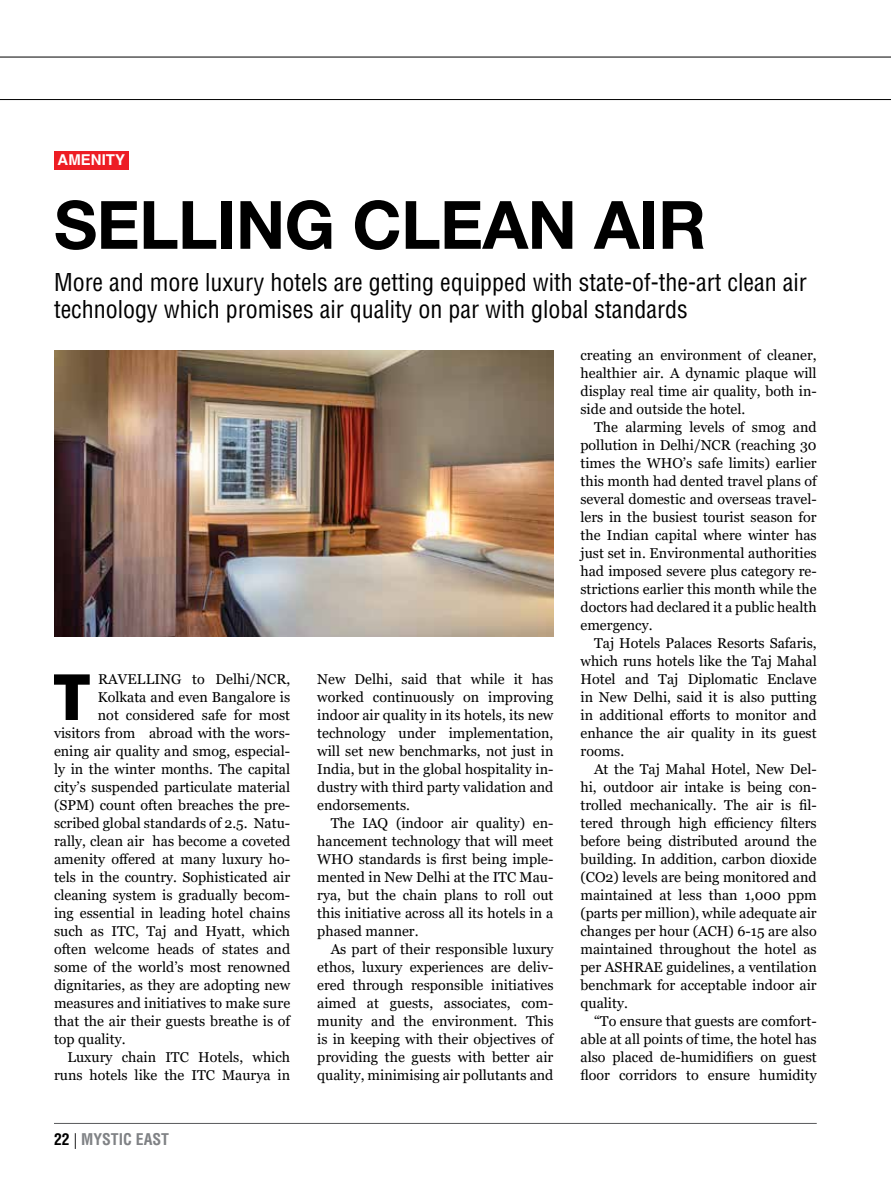
<style>
.page{position:relative;width:891px;height:1188px;background:#fff}
.page>*{position:absolute;margin:0;border:0;box-sizing:border-box;transform-origin:0 0}
.t1{font:900 67.65px "Myriad Pro";color:#000}
.t2{font:700 66.6px "Helvetica Neue LT Std";letter-spacing:-.01em;color:#000}
.t3{font:condensed 24px/27px "Helvetica LT Std";color:#000}
.t4{font:700 condensed 15.75px "Helvetica LT Std";color:#808285}
.t5{font:700 15px "Helvetica LT Std";color:#fff}
.t6{font:14.25px/18px "Georgia";color:#000;text-align:justify}
.s1{color:#000}
.s2{font-weight:300;font-stretch:normal;color:#000}
</style>
<div class="page">
<hr style="left:54px;top:1123px;width:763px;height:1px;background:#58595b">
<hr style="left:0;top:57px;width:891px;height:1px;background:#000">
<hr style="left:0;top:99px;width:891px;height:1px;background:#000">
<div style="left:54px;top:151px;width:75px;height:19px;background:#ed1d24"></div>
<img style="left:54px;top:351px;width:499px;height:285px">
<p class="t5" style="left:58px;top:151px;width:69px">AMENITY</p>
<h2 class="t2" style="left:54px;top:184px;width:654px">SELLING CLEAN AIR</h2>
<h3 class="t3" style="left:54px;top:268px;width:754px">More and more luxury hotels are getting equipped with state-of-the-art clean air technology which promises air quality on par with global standards</h3>
<h1 class="t1" style="left:53px;top:652px;width:40px">T</h1>
<p class="t6" style="left:98px;top:670px;width:194px">RAVELLING to Delhi/NCR,</p>
<p class="t6" style="left:98px;top:688px;width:194px">Kolkata and even Bangalore is</p>
<p class="t6" style="left:98px;top:706px;width:194px">not considered safe for most</p>
<p class="t6" style="left:54px;top:724px;width:238px">visitors from abroad with the wors-</p>
<p class="t6" style="left:54px;top:742px;width:238px">ening air quality and smog, especial-</p>
<p class="t6" style="left:54px;top:760px;width:238px">ly in the winter months. The capital</p>
<p class="t6" style="left:54px;top:778px;width:238px">city’s suspended particulate material</p>
<p class="t6" style="left:54px;top:796px;width:238px">(SPM) count often breaches the pre-</p>
<p class="t6" style="left:54px;top:814px;width:238px">scribed global standards of 2.5. Natu-</p>
<p class="t6" style="left:54px;top:832px;width:238px">rally, clean air has become a coveted</p>
<p class="t6" style="left:54px;top:850px;width:238px">amenity offered at many luxury ho-</p>
<p class="t6" style="left:54px;top:868px;width:238px">tels in the country. Sophisticated air</p>
<p class="t6" style="left:54px;top:886px;width:238px">cleaning system is gradually becom-</p>
<p class="t6" style="left:54px;top:904px;width:238px">ing essential in leading hotel chains</p>
<p class="t6" style="left:54px;top:922px;width:238px">such as ITC, Taj and Hyatt, which</p>
<p class="t6" style="left:54px;top:940px;width:238px">often welcome heads of states and</p>
<p class="t6" style="left:54px;top:958px;width:238px">some of the world’s most renowned</p>
<p class="t6" style="left:54px;top:976px;width:238px">dignitaries, as they are adopting new</p>
<p class="t6" style="left:54px;top:994px;width:238px">measures and initiatives to make sure</p>
<p class="t6" style="left:54px;top:1012px;width:238px">that the air their guests breathe is of</p>
<p class="t6" style="left:54px;top:1030px;width:73px">top quality.</p>
<p class="t6" style="left:67px;top:1048px;width:224px">Luxury chain ITC Hotels, which</p>
<p class="t6" style="left:54px;top:1066px;width:238px">runs hotels like the ITC Maurya in</p>
<p class="t4" style="left:54px;top:1130px;width:117px"><span class="s1">22</span> <span class="s2">|</span> MYSTIC EAST</p>
<p class="t6" style="left:317px;top:670px;width:238px">New Delhi, said that while it has worked continuously on improving indoor air quality in its hotels, its new technology under implementation, will set new benchmarks, not just in India, but in the global hospitality in&shy;dustry with third party validation and endorsements.</p>
<p class="t6" style="left:317px;top:814px;width:238px;text-indent:13px">The IAQ (indoor air quality) en&shy;hancement technology that will meet WHO standards is first being imple&shy;mented in New Delhi at the ITC Mau&shy;rya, but the chain plans to roll out this initiative across all its hotels in a phased manner.</p>
<p class="t6" style="left:317px;top:940px;width:238px;text-indent:13px">As part of their responsible luxury ethos, luxury experiences are deliv&shy;ered through responsible initiatives aimed at guests, associates, com&shy;munity and the environment. This is in keeping with their objectives of providing the guests with better air quality, minimising air pollutants and</p>
<p class="t6" style="left:581px;top:346px;width:238px">creating an environment of cleaner, healthier air. A dynamic plaque will display real time air quality, both in&shy;side and outside the hotel.</p>
<p class="t6" style="left:581px;top:418px;width:238px;text-indent:13px">The alarming levels of smog and pollution in Delhi/NCR (reaching 30 times the WHO’s safe limits) earlier this month had dented travel plans of several domestic and overseas travel&shy;lers in the busiest tourist season for the Indian capital where winter has just set in. Environmental authorities had imposed severe plus category re&shy;strictions earlier this month while the doctors had declared it a public health emergency.</p>
<p class="t6" style="left:581px;top:634px;width:238px;text-indent:13px">Taj Hotels Palaces Resorts Safaris, which runs hotels like the Taj Mahal Hotel and Taj Diplomatic Enclave in New Delhi, said it is also putting in additional efforts to monitor and enhance the air quality in its guest rooms.</p>
<p class="t6" style="left:581px;top:760px;width:238px;text-indent:13px">At the Taj Mahal Hotel, New Del&shy;hi, outdoor air intake is being con&shy;trolled mechanically. The air is fil&shy;tered through high efficiency filters before being distributed around the building. In addition, carbon dioxide (CO2) levels are being monitored and maintained at less than 1,000 ppm (parts per million), while adequate air changes per hour (ACH) 6-15 are also maintained throughout the hotel as per ASHRAE guidelines, a ventilation benchmark for acceptable indoor air quality.</p>
<p class="t6" style="left:581px;top:1012px;width:238px;text-indent:13px">“To ensure that guests are comfort&shy;able at all points of time, the hotel has also placed de-humidifiers on guest floor corridors to ensure humidity</p>
</div>
